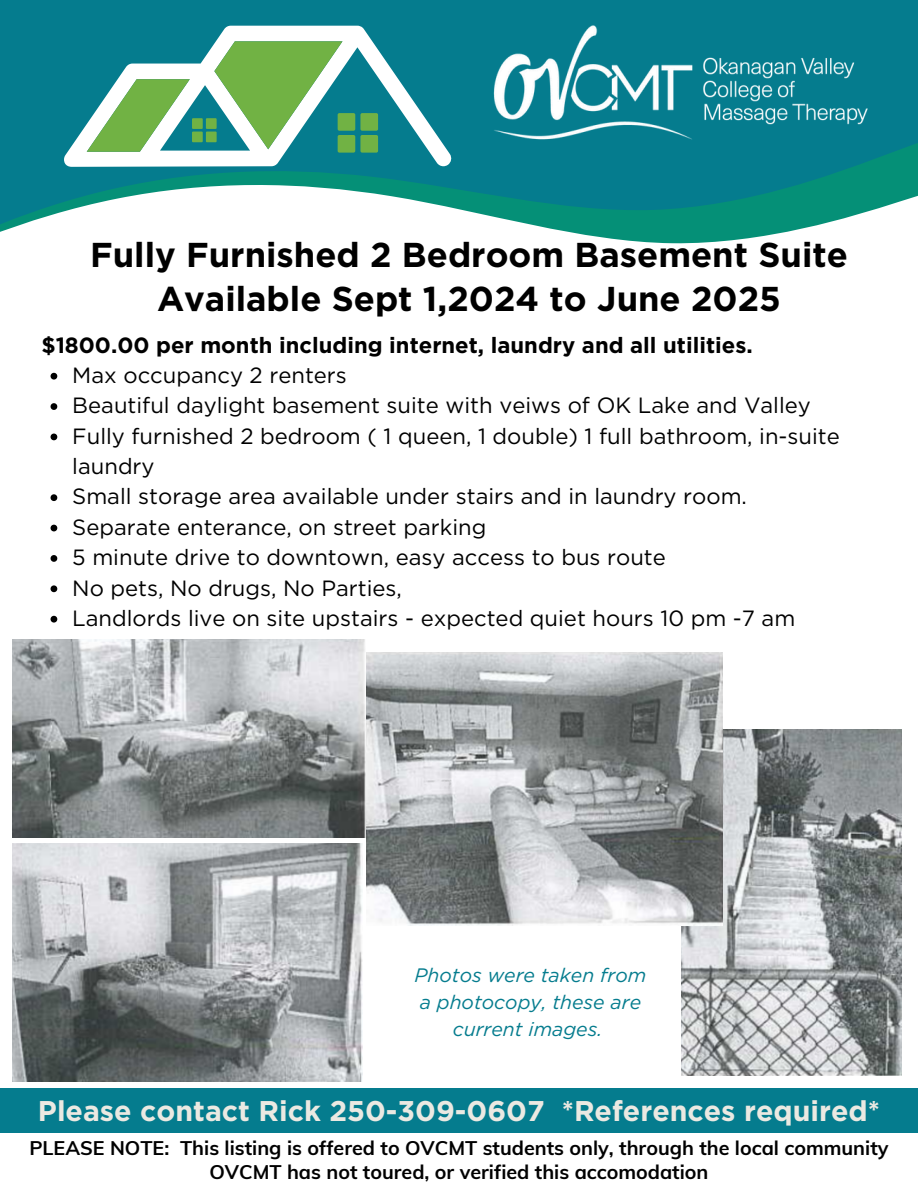
<style>
.page{position:relative;width:918px;height:1188px;background:#fff}
.page>*{position:absolute;margin:0;border:0;box-sizing:border-box;transform-origin:0 0}
.t1{font:700 34.5px "Gotham";color:#000}
.t2{font:700 28.5px "Gotham";color:#ebe9e2}
.t3{font:22.05px/30.3px "Gotham";color:#000}
.t4{font:700 22.05px "Gotham";color:#000}
.t5{font:700 19.8px/23.7px "Muli";color:#000;text-align:center}
.t6{font:italic 19.5px/27px "Gotham";color:#057c8e;text-align:center}
</style>
<div class="page">
<div style="left:0;top:0;width:918px;height:255px;background:#057c8e"></div>
<svg style="left:208px;top:26px;width:172px;height:26px;fill:#fff"></svg>
<svg style="left:214px;top:41px;width:129px;height:11px"></svg>
<div style="left:0;top:1088px;width:918px;height:45px;background:#057c8e"></div>
<svg style="left:50px;top:52px;width:340px;height:354px"></svg>
<svg style="left:0;top:98px;width:918px;height:307px"></svg>
<img style="left:390px;top:25px;width:226px;height:121px">
<img style="left:616px;top:57px;width:302px;height:126px">
<img style="left:682px;top:730px;width:219px;height:345px">
<img style="left:13px;top:639px;width:353px;height:198px">
<img style="left:366px;top:652px;width:357px;height:274px">
<img style="left:13px;top:844px;width:349px;height:237px">
<svg style="left:51px;top:373px;width:6px;height:7px"></svg>
<svg style="left:51px;top:403px;width:6px;height:7px"></svg>
<svg style="left:51px;top:434px;width:6px;height:6px"></svg>
<svg style="left:51px;top:494px;width:6px;height:7px"></svg>
<svg style="left:51px;top:525px;width:6px;height:6px"></svg>
<svg style="left:51px;top:555px;width:6px;height:7px"></svg>
<svg style="left:51px;top:585px;width:6px;height:7px"></svg>
<svg style="left:51px;top:616px;width:6px;height:7px"></svg>
<h1 class="t1" style="left:90px;top:233px;width:759px">Fully Furnished 2 Bedroom Basement Suite</h1>
<p class="t1" style="left:157px;top:278px;width:625px">Available Sept 1,2024 to June 2025</p>
<p class="t4" style="left:41px;top:331px;width:713px">$1800.00 per month including internet, laundry and all utilities.</p>
<p class="t3" style="left:72px;top:360px;width:276px">Max occupancy 2 renters</p>
<p class="t3" style="left:72px;top:390px;width:740px">Beautiful daylight basement suite with veiws of OK Lake and Valley</p>
<p class="t3" style="left:72px;top:421px;width:769px">Fully furnished 2 bedroom ( 1 queen, 1 double) 1 full bathroom, in-suite laundry</p>
<p class="t3" style="left:72px;top:481px;width:676px">Small storage area available under stairs and in laundry room.</p>
<p class="t3" style="left:72px;top:512px;width:416px">Separate enterance, on street parking</p>
<p class="t3" style="left:72px;top:542px;width:595px">5 minute drive to downtown, easy access to bus route</p>
<p class="t3" style="left:72px;top:572px;width:331px">No pets, No drugs, No Parties,</p>
<p class="t3" style="left:72px;top:603px;width:724px">Landlords live on site upstairs - expected quiet hours 10 pm -7 am</p>
<p class="t6" style="left:415px;top:962px;width:233px">Photos were taken from a photocopy, these are current images.</p>
<h3 class="t2" style="left:38px;top:1094px;width:844px">Please contact Rick 250-309-0607 *References required*</h3>
<p class="t5" style="left:29px;top:1136px;width:861px">PLEASE NOTE: This listing is offered to OVCMT students only, through the local community<br>OVCMT has not toured, or verified this accomodation</p>
</div>
